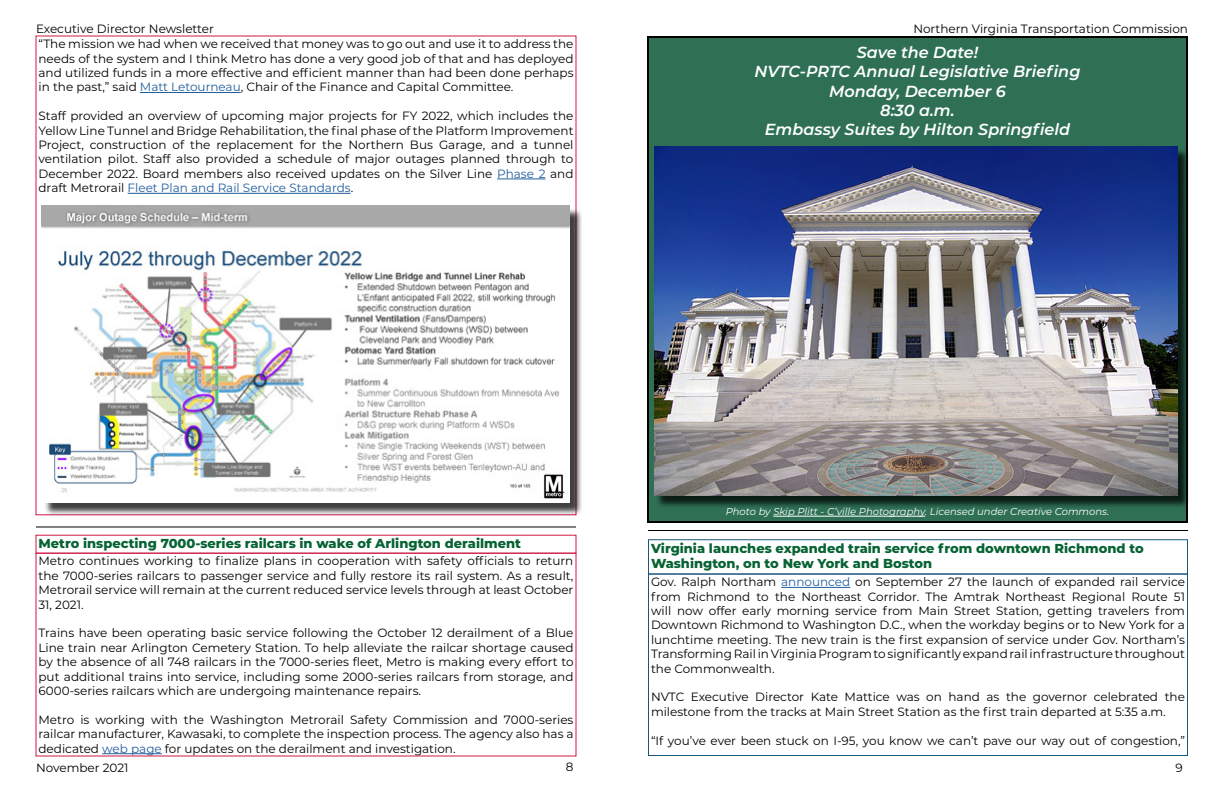
<style>
.page{position:relative;width:1224px;height:792px;background:#fff}
.page>*{position:absolute;margin:0;border:0;box-sizing:border-box;transform-origin:0 0}
.t1{font:italic 600 16px/19.2px "Montserrat";color:#fff;text-align:center}
.t2{font:800 13px/15.6px "Montserrat";color:#076333}
.t3{font:12px/14.4px "Montserrat";color:#000;text-align:justify}
.t4{font:italic 10px "Montserrat";color:#fff}
.s1{color:#215e9e}
</style>
<div class="page">
<hr style="left:140px;top:92px;width:101px;height:1px;background:#215e9e">
<hr style="left:497px;top:179px;width:48px;height:1px;background:#215e9e">
<hr style="left:128px;top:193px;width:223px;height:1px;background:#215e9e">
<hr style="left:36px;top:527px;width:540px;height:1px;background:#000">
<div style="left:43px;top:208px;width:539px;height:308px;background:#000;opacity:.75"></div>
<img style="left:41px;top:206px;width:528px;height:297px">
<hr style="left:102px;top:753px;width:60px;height:1px;background:#215e9e">
<div style="left:36px;top:553px;width:540px;height:203px;border:1px solid #d11947"></div>
<div style="left:648px;top:37px;width:539px;height:485px;background:#2f7055"></div>
<hr style="left:773px;top:516px;width:152px;height:1px;background:#fff">
<div style="left:656px;top:148px;width:534px;height:360px;background:#000;opacity:.75"></div>
<img style="left:654px;top:146px;width:524px;height:350px">
<hr style="left:648px;top:530px;width:540px;height:1px;background:#000">
<div style="left:648px;top:539px;width:540px;height:35px;border:1px solid #18567d"></div>
<hr style="left:781px;top:587px;width:69px;height:1px;background:#215e9e">
<div style="left:648px;top:574px;width:540px;height:182px;border:1px solid #18567d"></div>
<p class="t3" style="left:36px;top:21px;width:180px">Executive Director Newsletter</p>
<p class="t3" style="left:39px;top:36px;width:537px">“The mission we had when we received that money was to go out and use it to address the needs of the system and I think Metro has done a very good job of that and has deployed and utilized funds in a more effective and efficient manner than had been done perhaps in the past,” said <span class="s1">Matt Letourneau</span>, Chair of the Finance and Capital Committee.</p>
<p class="t3" style="left:39px;top:108px;width:537px">Staff provided an overview of upcoming major projects for FY 2022, which includes the Yellow Line Tunnel and Bridge Rehabilitation, the final phase of the Platform Improvement Project, construction of the replacement for the Northern Bus Garage, and a tunnel ventilation pilot. Staff also provided a schedule of major outages planned through to December 2022. Board members also received updates on the Silver Line <span class="s1">Phase 2</span> and draft Metrorail <span class="s1">Fleet Plan and Rail Service Standards</span>.</p>
<p class="t3" style="left:913px;top:21px;width:276px">Northern Virginia Transportation Commission</p>
<h1 class="t1" style="left:755px;top:42px;width:327px">Save the Date!<br>NVTC-PRTC Annual Legislative Briefing<br>Monday, December 6<br>8:30 a.m.<br>Embassy Suites by Hilton Springfield</h1>
<p class="t2" style="left:38px;top:535px;width:484px">Metro inspecting 7000-series railcars in wake of Arlington derailment</p>
<p class="t3" style="left:39px;top:553px;width:537px">Metro continues working to finalize plans in cooperation with safety officials to return the 7000-series railcars to passenger service and fully restore its rail system. As a result, Metrorail service will remain at the current reduced service levels through at least October 31, 2021.</p>
<p class="t3" style="left:39px;top:625px;width:537px">Trains have been operating basic service following the October 12 derailment of a Blue Line train near Arlington Cemetery Station. To help alleviate the railcar shortage caused by the absence of all 748 railcars in the 7000-series fleet, Metro is making every effort to put additional trains into service, including some 2000-series railcars from storage, and 6000-series railcars which are undergoing maintenance repairs.</p>
<p class="t3" style="left:39px;top:712px;width:536px">Metro is working with the Washington Metrorail Safety Commission and 7000-series railcar manufacturer, Kawasaki, to complete the inspection process. The agency also has a dedicated <span class="s1">web page</span> for updates on the derailment and investigation.</p>
<p class="t4" style="left:726px;top:505px;width:385px">Photo by Skip Plitt - C’ville Photography. Licensed under Creative Commons.</p>
<p class="t2" style="left:651px;top:540px;width:494px">Virginia launches expanded train service from downtown Richmond to<br>Washington, on to New York and Boston</p>
<p class="t3" style="left:651px;top:574px;width:536px">Gov. Ralph Northam <span class="s1">announced</span> on September 27 the launch of expanded rail service from Richmond to the Northeast Corridor. The Amtrak Northeast Regional Route 51 will now offer early morning service from Main Street Station, getting travelers from Downtown Richmond to Washington D.C., when the workday begins or to New York for a lunchtime meeting. The new train is the first expansion of service under Gov. Northam’s Transforming Rail in Virginia Program to significantly expand rail infrastructure throughout the Commonwealth.</p>
<p class="t3" style="left:651px;top:690px;width:535px">NVTC Executive Director Kate Mattice was on hand as the governor celebrated the milestone from the tracks at Main Street Station as the first train departed at 5:35 a.m.</p>
<p class="t3" style="left:651px;top:733px;width:536px">“If you’ve ever been stuck on I-95, you know we can’t pave our way out of congestion,”</p>
<p class="t3" style="left:566px;top:759px;width:9px">8</p>
<p class="t3" style="left:36px;top:760px;width:94px">November 2021</p>
<p class="t3" style="left:1176px;top:760px;width:9px">9</p>
</div>
